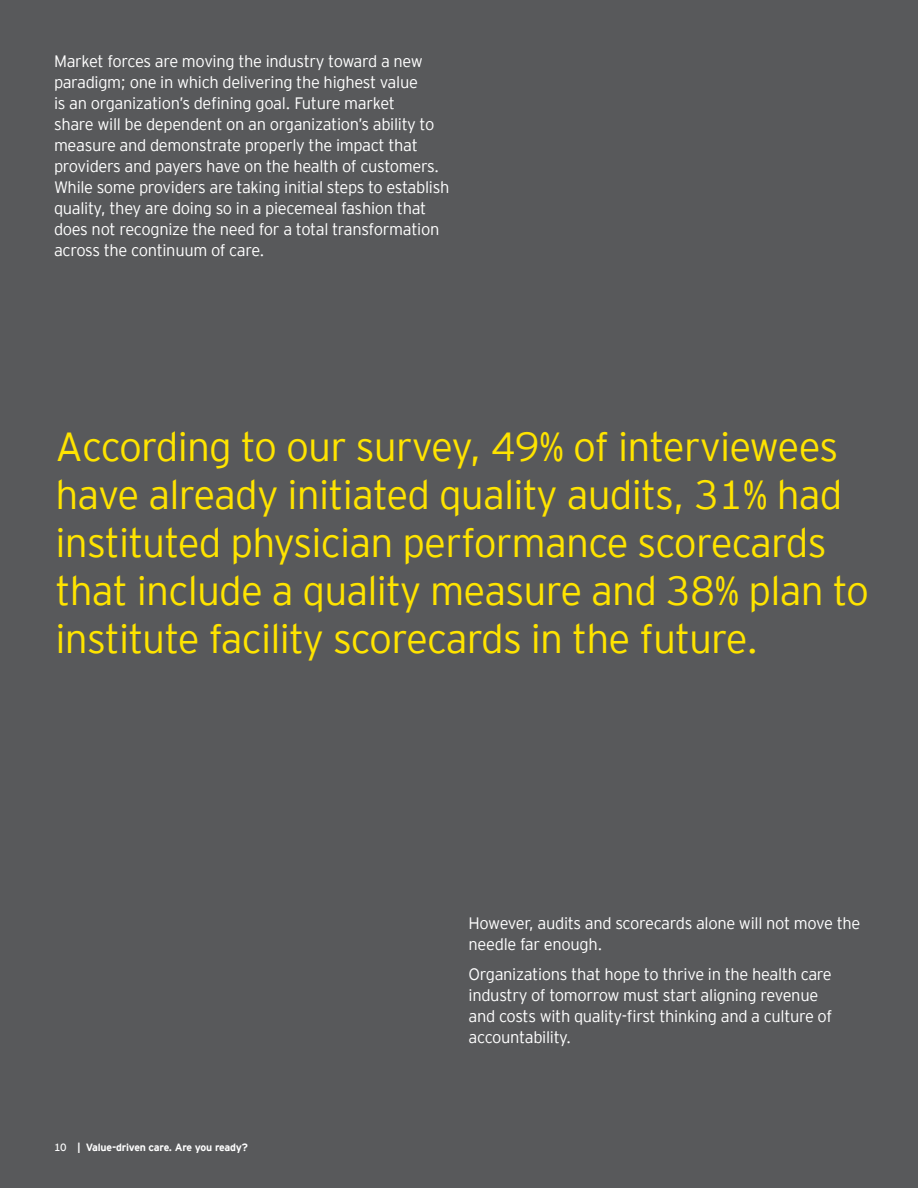
<style>
.page{position:relative;width:918px;height:1188px;background:#58595b}
.page>*{position:absolute;margin:0;border:0;box-sizing:border-box;transform-origin:0 0}
.t1{font:300 40.5px/48px "EY Interstate";letter-spacing:-.02em;color:#ffe400}
.t2{font:300 16.5px/21px "EY Interstate";letter-spacing:-.02em;color:#fff}
.t3{font:700 10.5px "EY Interstate";letter-spacing:-.02em;color:#fff}
.s1{font-weight:400}
</style>
<div class="page">
<p class="t2" style="left:54px;top:49px;width:397px">Market forces are moving the industry toward a new paradigm; one in which delivering the highest value<br>is an organization’s defining goal. Future market<br>share will be dependent on an organization’s ability to measure and demonstrate properly the impact that providers and payers have on the health of customers.<br>While some providers are taking initial steps to establish quality, they are doing so in a piecemeal fashion that does not recognize the need for a total transformation across the continuum of care.</p>
<h1 class="t1" style="left:55px;top:420px;width:815px">According to our survey, 49% of interviewees have already initiated quality audits, 31% had instituted physician performance scorecards that include a quality measure and 38% plan to institute facility scorecards in the future.</h1>
<p class="t3" style="left:54px;top:1139px;width:195px"><span class="s1">10</span> | Value-driven care. Are you ready?</p>
<p class="t2" style="left:469px;top:912px;width:393px">However, audits and scorecards alone will not move the needle far enough.</p>
<p class="t2" style="left:469px;top:963px;width:365px">Organizations that hope to thrive in the health care industry of tomorrow must start aligning revenue and costs with quality-first thinking and a culture of accountability.</p>
</div>
